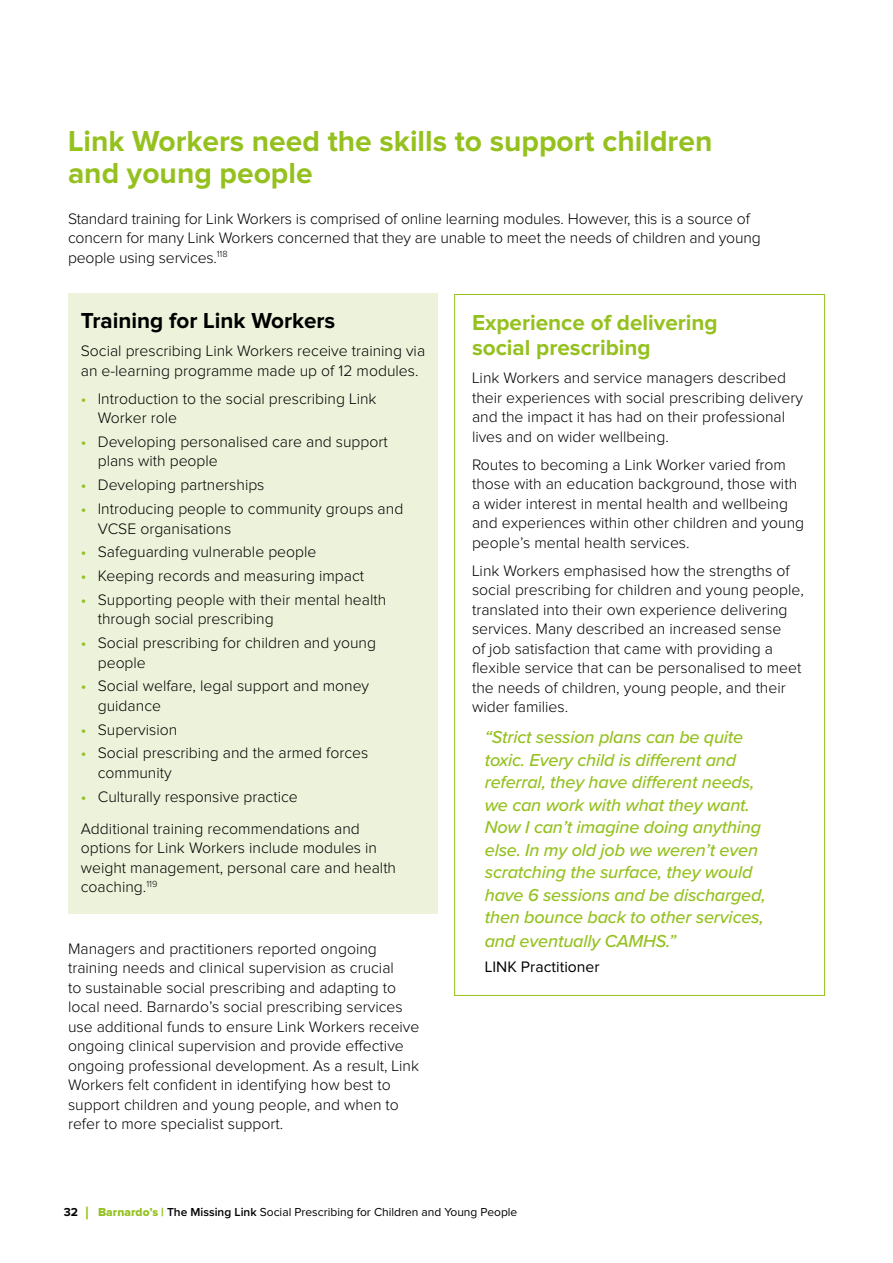
<style>
.page{position:relative;width:893px;height:1263px;background:#fff}
.page>*{position:absolute;margin:0;border:0;box-sizing:border-box;transform-origin:0 0}
.Headings{font:700 30px/31.5px "Proxima Nova";color:#95c11f}
.Sub_heading{font:700 22.5px/25.5px "Proxima Nova";color:#95c11f}
.Sub_heading-2{font:700 22.5px "Proxima Nova";color:#000}
.Green_Quote{font:italic 500 18px/22.6px "Proxima Nova";letter-spacing:-.01em;color:#95c11f}
.Body{font:300 15.75px/19.5px "Proxima Nova";color:#000}
.Green_Quote_name{font:15.75px "Proxima Nova";color:#000}
.t1{font:12px "Proxima Nova";color:#000}
.s1{font-weight:500;color:#95c11f}
.s2{font-weight:700}
.s3{font-weight:700;font-size:18px;color:#95c11f}
.s4{font-family:"Proxima Nova Extrabld";color:#95c11f}
.s5{font-weight:600}
</style>
<div class="page">
<div style="left:68px;top:293px;width:370px;height:621px;background:#ecf3da"></div>
<p class="Headings" style="left:68px;top:127px;width:646px">Link Workers need the skills to support children and young people</p>
<p class="Body" style="left:68px;top:209px;width:694px">Standard training for Link Workers is comprised of online learning modules. However, this is a source of concern for many Link Workers concerned that they are unable to meet the needs of children and young people using services.<sup>118</sup></p>
<p class="Sub_heading-2" style="left:81px;top:310px;width:256px">Training for Link Workers</p>
<p class="Body" style="left:81px;top:342px;width:346px">Social prescribing Link Workers receive training via an e-learning programme made up of 12 modules.</p>
<p class="Body" style="left:98px;top:389px;width:280px;text-indent:-17px"><span class="s1">•</span> Introduction to the social prescribing Link<br>Worker role</p>
<p class="Body" style="left:98px;top:433px;width:292px;text-indent:-17px"><span class="s1">•</span> Developing personalised care and support plans with people</p>
<p class="Body" style="left:81px;top:476px;width:185px"><span class="s1">•</span> Developing partnerships</p>
<p class="Body" style="left:98px;top:500px;width:307px;text-indent:-17px"><span class="s1">•</span> Introducing people to community groups and<br>VCSE organisations</p>
<p class="Body" style="left:81px;top:543px;width:237px"><span class="s1">•</span> Safeguarding vulnerable people</p>
<p class="Body" style="left:81px;top:567px;width:285px"><span class="s1">•</span> Keeping records and measuring impact</p>
<p class="Body" style="left:98px;top:590px;width:290px;text-indent:-17px"><span class="s1">•</span> Supporting people with their mental health through social prescribing</p>
<p class="Body" style="left:98px;top:634px;width:280px;text-indent:-17px"><span class="s1">•</span> Social prescribing for children and young people</p>
<p class="Body" style="left:98px;top:677px;width:273px;text-indent:-17px"><span class="s1">•</span> Social welfare, legal support and money guidance</p>
<p class="Body" style="left:81px;top:720px;width:98px"><span class="s1">•</span> Supervision</p>
<p class="Body" style="left:98px;top:744px;width:272px;text-indent:-17px"><span class="s1">•</span> Social prescribing and the armed forces community</p>
<p class="Body" style="left:81px;top:787px;width:218px"><span class="s1">•</span> Culturally responsive practice</p>
<p class="Body" style="left:81px;top:819px;width:317px">Additional training recommendations and options for Link Workers include modules in weight management, personal care and health coaching.<sup>119</sup></p>
<p class="Body" style="left:68px;top:939px;width:353px">Managers and practitioners reported ongoing training needs and clinical supervision as crucial<br>to sustainable social prescribing and adapting to local need. Barnardo’s social prescribing services use additional funds to ensure Link Workers receive ongoing clinical supervision and provide effective ongoing professional development. As a result, Link Workers felt confident in identifying how best to support children and young people, and when to refer to more specialist support.</p>
<p class="Sub_heading" style="left:472px;top:310px;width:247px">Experience of delivering social prescribing</p>
<p class="Body" style="left:472px;top:369px;width:332px">Link Workers and service managers described their experiences with social prescribing delivery and the impact it has had on their professional lives and on wider wellbeing.</p>
<p class="Body" style="left:472px;top:455px;width:334px">Routes to becoming a Link Worker varied from those with an education background, those with a wider interest in mental health and wellbeing and experiences within other children and young people’s mental health services.</p>
<p class="Body" style="left:472px;top:561px;width:333px">Link Workers emphasised how the strengths of social prescribing for children and young people, translated into their own experience delivering services. Many described an increased sense<br>of job satisfaction that came with providing a flexible service that can be personalised to meet the needs of children, young people, and their wider families.</p>
<p class="Green_Quote" style="left:485px;top:725px;width:282px">“Strict session plans can be quite toxic. Every child is different and referral, they have different needs, we can work with what they want.<br>Now I can’t imagine doing anything else. In my old job we weren’t even scratching the surface, they would have 6 sessions and be discharged, then bounce back to other services, and eventually CAMHS.”</p>
<p class="Green_Quote_name" style="left:485px;top:960px;width:116px">LINK Practitioner</p>
<p class="t1" style="left:64px;top:1206px;width:455px"><span class="s2">32</span> <span class="s3">|</span> <span class="s4">Barnardo’s |</span> <span class="s5">The Missing Link</span> Social Prescribing for Children and Young People</p>
</div>
